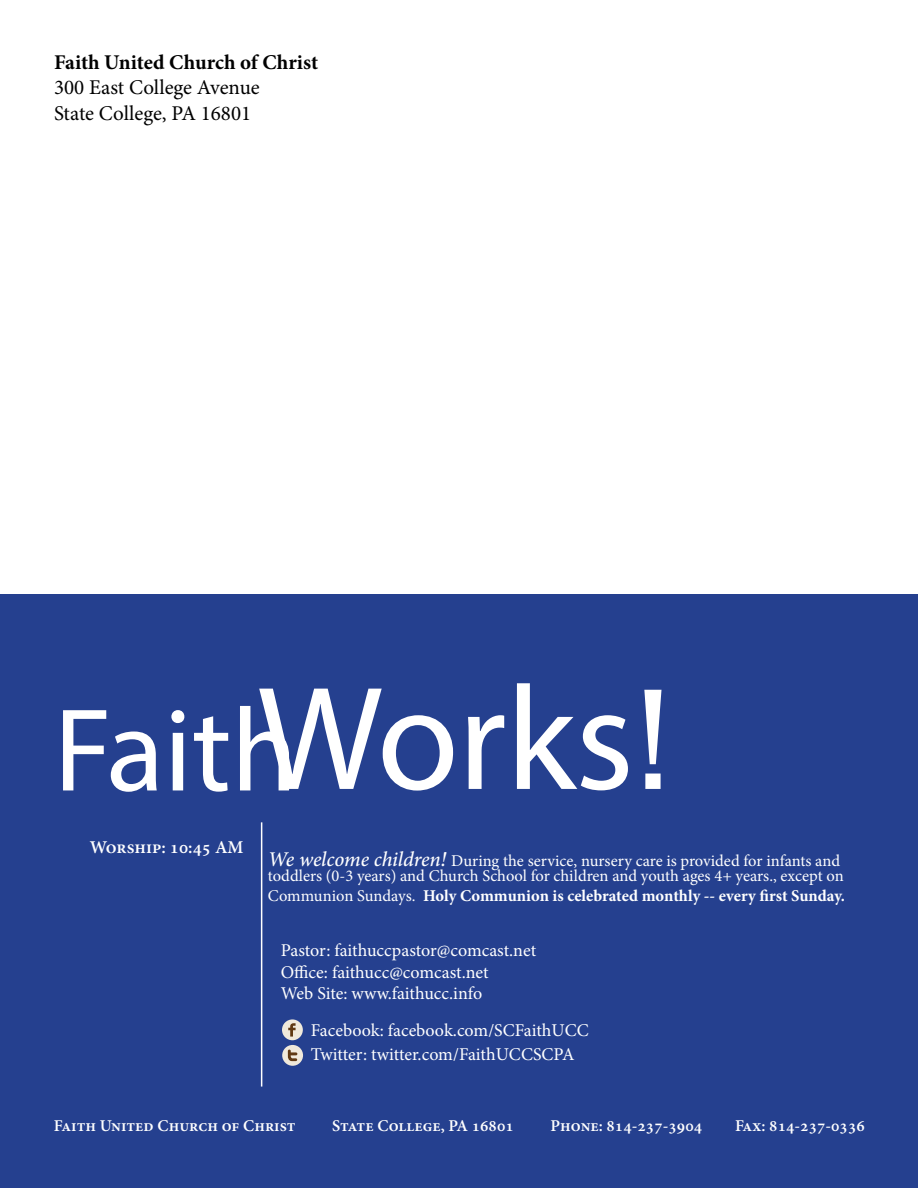
<style>
.page{position:relative;width:918px;height:1188px;background:#fff}
.page>*{position:absolute;margin:0;border:0;box-sizing:border-box;transform-origin:0 0}
.t1{font:119.1px "Myriad Pro";color:#fff}
.t2{font:21px/25.2px "Minion Pro";color:#000}
.t3{font:700 21px "Minion Pro";color:#000}
.t4{font:18px/21.6px "Minion Pro";color:#fff}
.t5{font:600 18px "Minion Pro";color:#fff}
.t6{font:16.5px/15px "Minion Pro";letter-spacing:.005em;color:#fff}
.t7{font:600 16.5px "Minion Pro";color:#fff}
.t8{font:700 16.5px "Minion Pro";color:#fff}
.s1{font-size:148.8px}
.s2{font-family:"Franklin Gothic";font-size:148.8px}
.s3{font-weight:500;font-style:italic;font-size:21px}
.s4{font-weight:400}
</style>
<div class="page">
<div style="left:0;top:594px;width:918px;height:594px;background:#25408f"></div>
<div style="left:282px;top:1019px;width:21px;height:21px;background:#f0e9db;border-radius:50%"></div>
<svg style="left:288px;top:1023px;width:8px;height:14px"></svg>
<div style="left:282px;top:1045px;width:21px;height:21px;background:#f0e9db;border-radius:50%"></div>
<svg style="left:288px;top:1050px;width:9px;height:11px"></svg>
<hr style="left:261px;top:822px;width:1px;height:265px;background:#fff">
<p class="t3" style="left:54px;top:48px;width:266px">Faith United Church of Christ</p>
<p class="t2" style="left:54px;top:75px;width:207px">300 East College Avenue<br>State College, PA 16801</p>
<h1 class="t1" style="left:54px;top:677px;width:620px">Faith<span class="s1">Works</span><span class="s2">!</span></h1>
<p class="t5" style="left:90px;top:835px;width:155px">Worship: 10:45 AM</p>
<p class="t6" style="left:268px;top:854px;width:577px"><span class="s3">We welcome children!</span> During the service, nursery care is provided for infants and toddlers (0-3 years) and Church School for children and youth ages 4+ years., except on</p>
<p class="t8" style="left:268px;top:884px;width:579px"><span class="s4">Communion Sundays.</span> Holy Communion is celebrated monthly -- every first Sunday.</p>
<p class="t4" style="left:281px;top:940px;width:257px">Pastor: faithuccpastor@comcast.net<br>Office: faithucc@comcast.net<br>Web Site: www.faithucc.info</p>
<p class="t4" style="left:311px;top:1018px;width:280px;line-height:24.6px">Facebook: facebook.com/SCFaithUCC<br>Twitter: twitter.com/FaithUCCSCPA</p>
<p class="t7" style="left:54px;top:1114px;width:243px">Faith United Church of Christ</p>
<p class="t7" style="left:332px;top:1114px;width:183px">State College, PA 16801</p>
<p class="t7" style="left:550px;top:1114px;width:153px">Phone: 814-237-3904</p>
<p class="t7" style="left:735px;top:1114px;width:131px">Fax: 814-237-0336</p>
</div>
